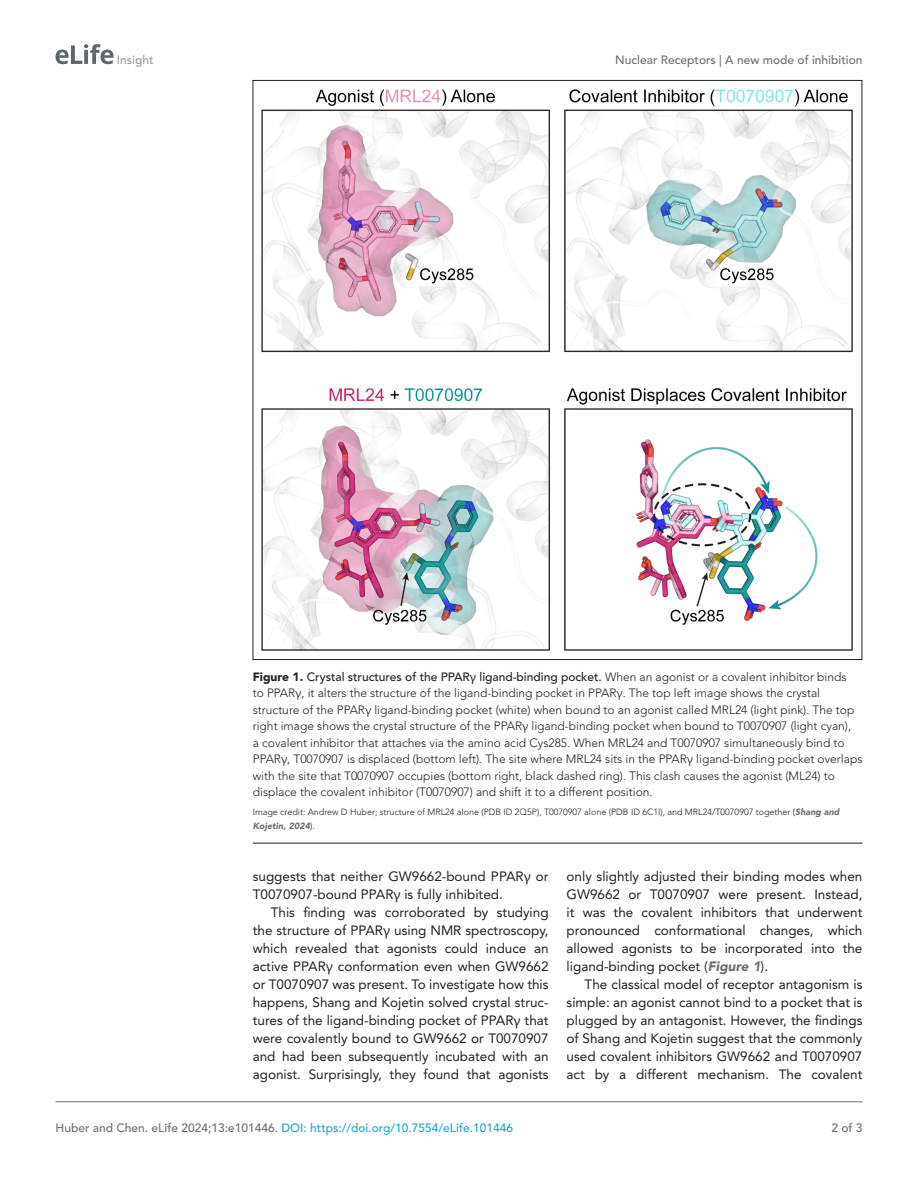
<style>
.page{position:relative;width:918px;height:1188px;background:#fff}
.page>*{position:absolute;margin:0;border:0;box-sizing:border-box;transform-origin:0 0}
.t1{font:13.5px/18px "Avenir LT Std";color:#231f20;text-align:justify}
.t2{font:300 12px/16.5px "Avenir LT Std";color:#231f20}
.t3{font:500 12px "Avenir LT Std";color:#1ea4d7}
.t4{font:500 12px "Avenir LT Std";color:#6e6e70}
.t5{font:500 12px "Avenir LT Std";color:#9a9a9a}
.t6{font:300 9px/14.2px "Avenir LT Std";color:#231f20}
.s1{font-weight:900}
.s2{font-weight:500}
.s3{font-family:"Segoe UI";font-weight:400}
.s4{font-family:"Segoe UI"}
.s5{font-weight:900;font-style:italic;color:#6e6e70}
.s6{color:#6e6e70}
</style>
<div class="page">
<svg style="left:56px;top:44px;width:58px;height:20px"></svg>
<hr style="left:56px;top:1101px;width:806px;height:1px;background:#6e6e70">
<hr style="left:253px;top:843px;width:609px;height:1px;background:#231f20">
<img style="left:262px;top:89px;width:591px;height:562px">
<p class="t5" style="left:117px;top:53px;width:38px">Insight</p>
<p class="t4" style="left:615px;top:53px;width:249px">Nuclear Receptors | A new mode of inhibition</p>
<p class="t2" style="left:253px;top:668px;width:611px"><span class="s1">Figure 1.</span> <span class="s2">Crystal structures of the PPAR</span><span class="s3">γ</span> <span class="s2">ligand-binding pocket.</span> When an agonist or a covalent inhibitor binds<br>to PPAR<span class="s4">γ</span>, it alters the structure of the ligand-binding pocket in PPAR<span class="s4">γ</span>. The top left image shows the crystal structure of the PPAR<span class="s4">γ</span> ligand-binding pocket (white) when bound to an agonist called MRL24 (light pink). The top right image shows the crystal structure of the PPAR<span class="s4">γ</span> ligand-binding pocket when bound to T0070907 (light cyan),<br>a covalent inhibitor that attaches via the amino acid Cys285. When MRL24 and T0070907 simultaneously bind to PPAR<span class="s4">γ</span>, T0070907 is displaced (bottom left). The site where MRL24 sits in the PPAR<span class="s4">γ</span> ligand-binding pocket overlaps with the site that T0070907 occupies (bottom right, black dashed ring). This clash causes the agonist (ML24) to displace the covalent inhibitor (T0070907) and shift it to a different position.</p>
<p class="t6" style="left:253px;top:805px;width:588px">Image credit: Andrew D Huber; structure of MRL24 alone (PDB ID 2Q5P), T0070907 alone (PDB ID 6C1I), and MRL24/T0070907 together (<span class="s5">Shang and<br>Kojetin, 2024</span>).</p>
<p class="t1" style="left:253px;top:868px;width:297px">suggests that neither GW9662-bound PPAR<span class="s4">γ</span> or<br>T0070907-bound PPAR<span class="s4">γ</span> is fully inhibited.</p>
<p class="t1" style="left:253px;top:904px;width:297px;text-indent:18px">This finding was corroborated by studying the structure of PPAR<span class="s4">γ</span> using NMR spectroscopy, which revealed that agonists could induce an active PPAR<span class="s4">γ</span> conformation even when GW9662 or T0070907 was present. To investigate how this happens, Shang and Kojetin solved crystal struc&shy;tures of the ligand-binding pocket of PPAR<span class="s4">γ</span> that were covalently bound to GW9662 or T0070907 and had been subsequently incubated with an agonist. Surprisingly, they found that agonists</p>
<p class="t1" style="left:567px;top:868px;width:297px">only slightly adjusted their binding modes when GW9662 or T0070907 were present. Instead, it was the covalent inhibitors that underwent pronounced conformational changes, which allowed agonists to be incorporated into the ligand-binding pocket (<span class="s5">Figure 1</span>).</p>
<p class="t1" style="left:567px;top:976px;width:297px;text-indent:18px">The classical model of receptor antagonism is simple: an agonist cannot bind to a pocket that is plugged by an antagonist. However, the findings of Shang and Kojetin suggest that the commonly used covalent inhibitors GW9662 and T0070907 act by a different mechanism. The covalent</p>
<p class="t3" style="left:56px;top:1121px;width:459px"><span class="s6">Huber and Chen. eLife 2024;13:e101446.</span> DOI: https://doi.org/10.7554/eLife.101446</p>
<p class="t4" style="left:831px;top:1121px;width:33px">2 of 3</p>
</div>
